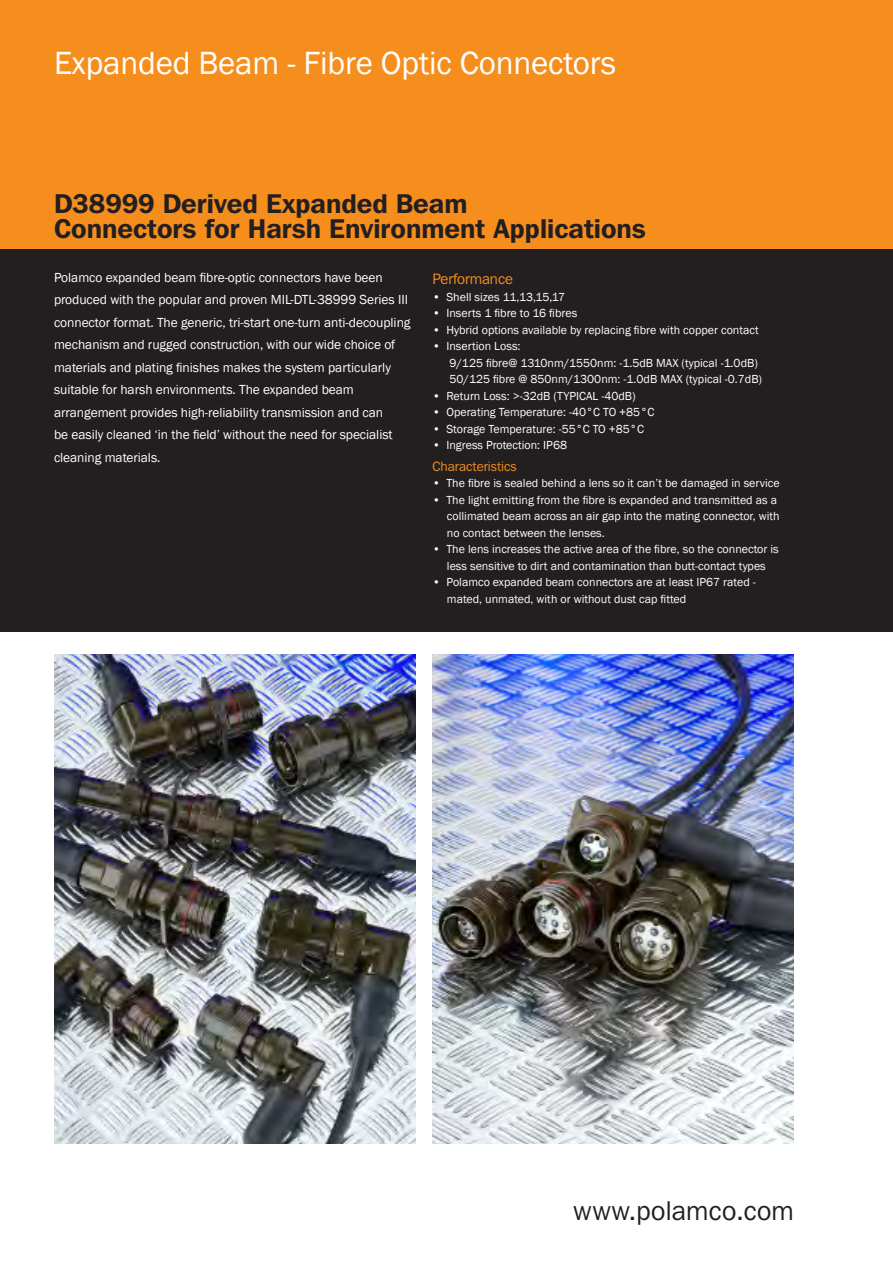
<style>
.page{position:relative;width:893px;height:1263px;background:#fff}
.page>*{position:absolute;margin:0;border:0;box-sizing:border-box;transform-origin:0 0}
.t1{font:33px "Franklin Gothic";letter-spacing:-.005em;color:#fff}
.Top-Sub-Header{font:600 27px "Franklin Gothic IT Cby BT";color:#231f20}
.t2{font:27px "Franklin Gothic IT Cby BT";letter-spacing:.015em;color:#231f20}
.Body-White{font:15px "Franklin Gothic IT Cby BT";color:#f68e1e}
.Body-White-2{font:13.5px/22.5px "Franklin Gothic";letter-spacing:-.005em;color:#fff}
.Body-White-3{font:13.5px "Franklin Gothic IT Cby BT";color:#f68e1e}
.Product-Info-Inset-S{font:12px/16.5px "Franklin Gothic";color:#fff}
</style>
<div class="page">
<div style="left:0;top:0;width:893px;height:268px;background:#f68e1e"></div>
<div style="left:0;top:249px;width:893px;height:382px;background:#231f20"></div>
<img style="left:432px;top:655px;width:362px;height:489px">
<img style="left:54px;top:655px;width:361px;height:489px">
<p class="t1" style="left:54px;top:43px;width:563px">Expanded Beam - Fibre Optic Connectors</p>
<p class="Top-Sub-Header" style="left:54px;top:186px;width:415px">D38999 Derived Expanded Beam</p>
<p class="Top-Sub-Header" style="left:54px;top:212px;width:593px">Connectors for Harsh Environment Applications</p>
<p class="Body-White-2" style="left:54px;top:266px;width:358px">Polamco expanded beam fibre-optic connectors have been produced with the popular and proven MIL-DTL-38999 Series III connector format. The generic, tri-start one-turn anti-decoupling mechanism and rugged construction, with our wide choice of materials and plating finishes makes the system particularly suitable for harsh environments. The expanded beam arrangement provides high-reliability transmission and can<br>be easily cleaned ‘in the field’ without the need for specialist cleaning materials.</p>
<p class="Body-White" style="left:432px;top:270px;width:82px">Performance</p>
<p class="Product-Info-Inset-S" style="left:432px;top:289px;width:134px">• Shell sizes 11,13,15,17</p>
<p class="Product-Info-Inset-S" style="left:432px;top:305px;width:146px">• Inserts 1 fibre to 16 fibres</p>
<p class="Product-Info-Inset-S" style="left:432px;top:322px;width:328px">• Hybrid options available by replacing fibre with copper contact</p>
<p class="Product-Info-Inset-S" style="left:432px;top:338px;width:90px">• Insertion Loss:</p>
<p class="Product-Info-Inset-S" style="left:449px;top:355px;width:310px">9/125 fibre@ 1310nm/1550nm: -1.5dB MAX (typical -1.0dB)</p>
<p class="Product-Info-Inset-S" style="left:449px;top:371px;width:314px">50/125 fibre @ 850nm/1300nm: -1.0dB MAX (typical -0.7dB)</p>
<p class="Product-Info-Inset-S" style="left:432px;top:388px;width:205px">• Return Loss: &gt;-32dB (TYPICAL -40dB)</p>
<p class="Product-Info-Inset-S" style="left:432px;top:404px;width:223px">• Operating Temperature: -40°C TO +85°C</p>
<p class="Product-Info-Inset-S" style="left:432px;top:421px;width:213px">• Storage Temperature: -55°C TO +85°C</p>
<p class="Product-Info-Inset-S" style="left:432px;top:437px;width:136px">• Ingress Protection: IP68</p>
<p class="Body-White-3" style="left:432px;top:458px;width:86px">Characteristics</p>
<p class="Product-Info-Inset-S" style="left:432px;top:475px;width:349px">• The fibre is sealed behind a lens so it can’t be damaged in service</p>
<p class="Product-Info-Inset-S" style="left:447px;top:492px;width:334px;text-indent:-15px">• The light emitting from the fibre is expanded and transmitted as a collimated beam across an air gap into the mating connector, with no contact between the lenses.</p>
<p class="Product-Info-Inset-S" style="left:432px;top:541px;width:348px;text-align:center">• The lens increases the active area of the fibre, so the connector is less sensitive to dirt and contamination than butt-contact types</p>
<p class="Product-Info-Inset-S" style="left:447px;top:574px;width:310px;text-indent:-15px">• Polamco expanded beam connectors are at least IP67 rated - mated, unmated, with or without dust cap fitted</p>
<p class="t2" style="left:573px;top:1194px;width:222px">www.polamco.com</p>
</div>
